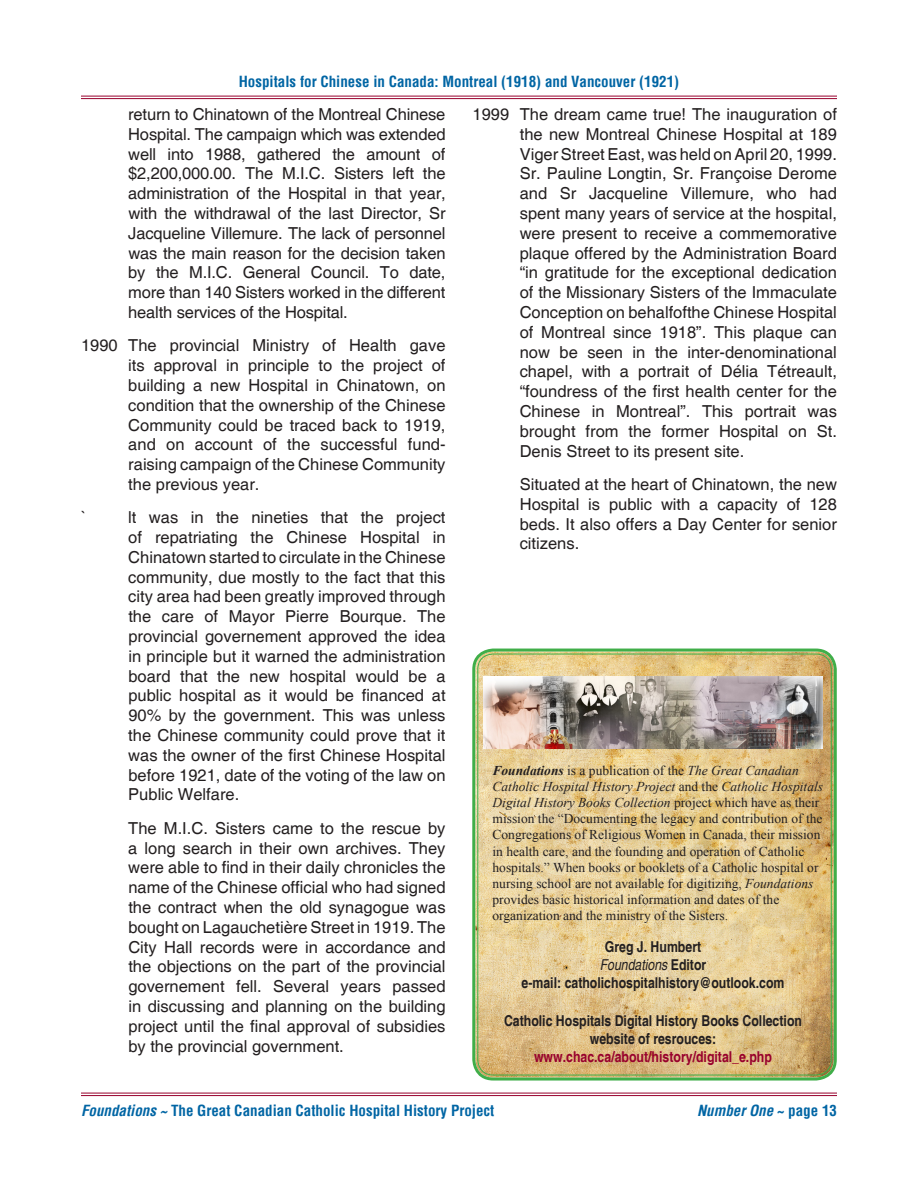
<style>
.page{position:relative;width:918px;height:1188px;background:#fff}
.page>*{position:absolute;margin:0;border:0;box-sizing:border-box;transform-origin:0 0}
.t1{font:16.5px/19.8px "Helvetica";color:#231f20;text-align:justify}
.t2{font:700 condensed 15px/18px "Helvetica";color:#231f20;text-align:center}
.t3{font:700 condensed 15px "Helvetica";color:#0065a4}
.t4{font:700 condensed 15px "Helvetica";color:#98012d}
.t5{font:italic 700 condensed 15px "Helvetica";color:#0065a4}
.t6{font:13.5px/16.2px "Times New Roman";color:#231f20}
.s1{font-weight:700;font-style:italic}
.s2{font-style:italic}
.s3{font-weight:400;font-style:italic}
.s4{font-style:normal}
</style>
<div class="page">
<hr style="left:81px;top:1093px;width:756px;height:1px;background:#98012d">
<hr style="left:81px;top:1095px;width:756px;height:1px;background:#98012d">
<hr style="left:81px;top:96px;width:756px;height:1px;background:#98012d">
<hr style="left:81px;top:98px;width:756px;height:1px;background:#98012d">
<img style="left:476px;top:653px;width:357px;height:424px">
<div style="left:472px;top:649px;width:365px;height:432px;border:3px solid #40ae49;border-radius:20px"></div>
<img style="left:484px;top:676px;width:339px;height:72px">
<p class="t3" style="left:239px;top:72px;width:442px">Hospitals for Chinese in Canada: Montreal (1918) and Vancouver (1921)</p>
<p class="t1" style="left:520px;top:105px;width:319px;text-indent:-47px">1999 The dream came true! The inauguration of the new Montreal Chinese Hospital at 189<br>Viger Street East, was held on April 20, 1999.<br>Sr. Pauline Longtin, Sr. Françoise Derome and Sr Jacqueline Villemure, who had spent many years of service at the hospital, were present to receive a commemorative plaque offered by the Administration Board “in gratitude for the exceptional dedication of the Missionary Sisters of the Immaculate Conception on behalfofthe Chinese Hospital of Montreal since 1918”. This plaque can now be seen in the inter-denominational chapel, with a portrait of Délia Tétreault, “foundress of the first health center for the Chinese in Montreal”. This portrait was brought from the former Hospital on St.<br>Denis Street to its present site.</p>
<p class="t1" style="left:520px;top:475px;width:319px">Situated at the heart of Chinatown, the new Hospital is public with a capacity of 128 beds. It also offers a Day Center for senior citizens.</p>
<p class="t1" style="left:128px;top:105px;width:319px">return to Chinatown of the Montreal Chinese Hospital. The campaign which was extended well into 1988, gathered the amount of $2,200,000.00. The M.I.C. Sisters left the administration of the Hospital in that year, with the withdrawal of the last Director, Sr Jacqueline Villemure. The lack of personnel was the main reason for the decision taken by the M.I.C. General Council. To date, more than 140 Sisters worked in the different health services of the Hospital.</p>
<p class="t1" style="left:128px;top:336px;width:319px;text-indent:-47px">1990 The provincial Ministry of Health gave its approval in principle to the project of building a new Hospital in Chinatown, on condition that the ownership of the Chinese Community could be traced back to 1919, and on account of the successful fund&shy;raising campaign of the Chinese Community the previous year.</p>
<p class="t1" style="left:81px;top:508px;width:7px">`</p>
<p class="t1" style="left:128px;top:508px;width:319px">lt was in the nineties that the project of repatriating the Chinese Hospital in Chinatown started to circulate in the Chinese community, due mostly to the fact that this city area had been greatly improved through the care of Mayor Pierre Bourque. The provincial governement approved the idea in principle but it warned the administration board that the new hospital would be a public hospital as it would be financed at 90% by the government. This was unless the Chinese community could prove that it was the owner of the first Chinese Hospital before 1921, date of the voting of the law on Public Welfare.</p>
<p class="t1" style="left:128px;top:819px;width:319px">The M.I.C. Sisters came to the rescue by a long search in their own archives. They were able to find in their daily chronicles the name of the Chinese official who had signed the contract when the old synagogue was bought on Lagauchetière Street in 1919. The City Hall records were in accordance and the objections on the part of the provincial governement fell. Several years passed in discussing and planning on the building project until the final approval of subsidies by the provincial government.</p>
<p class="t6" style="left:493px;top:762px;width:332px"><span class="s1">Foundations</span> is a publication of the <span class="s2">The Great Canadian Catholic Hospital History Project</span> and the <span class="s2">Catholic Hospitals Digital History Books Collection</span> project which have as their mission the “Documenting the legacy and contribution of the Congregations of Religious Women in Canada, their mission in health care, and the founding and operation of Catholic hospitals.” When books or booklets of a Catholic hospital or nursing school are not available for digitizing, <span class="s2">Foundations </span>provides basic historical information and dates of the organization and the ministry of the Sisters.</p>
<p class="t2" style="left:522px;top:938px;width:264px">Greg J. Humbert<br><span class="s3">Foundations</span> Editor<br>e-mail: catholichospitalhistory@outlook.com</p>
<p class="t2" style="left:504px;top:1012px;width:300px">Catholic Hospitals Digital History Books Collection website of resrouces:</p>
<p class="t4" style="left:534px;top:1048px;width:239px">www.chac.ca/about/history/digital_e.php</p>
<p class="t3" style="left:81px;top:1101px;width:415px"><span class="s2">Foundations ~</span> The Great Canadian Catholic Hospital History Project</p>
<p class="t5" style="left:697px;top:1101px;width:141px">Number One <span class="s4">~ page 13</span></p>
</div>
